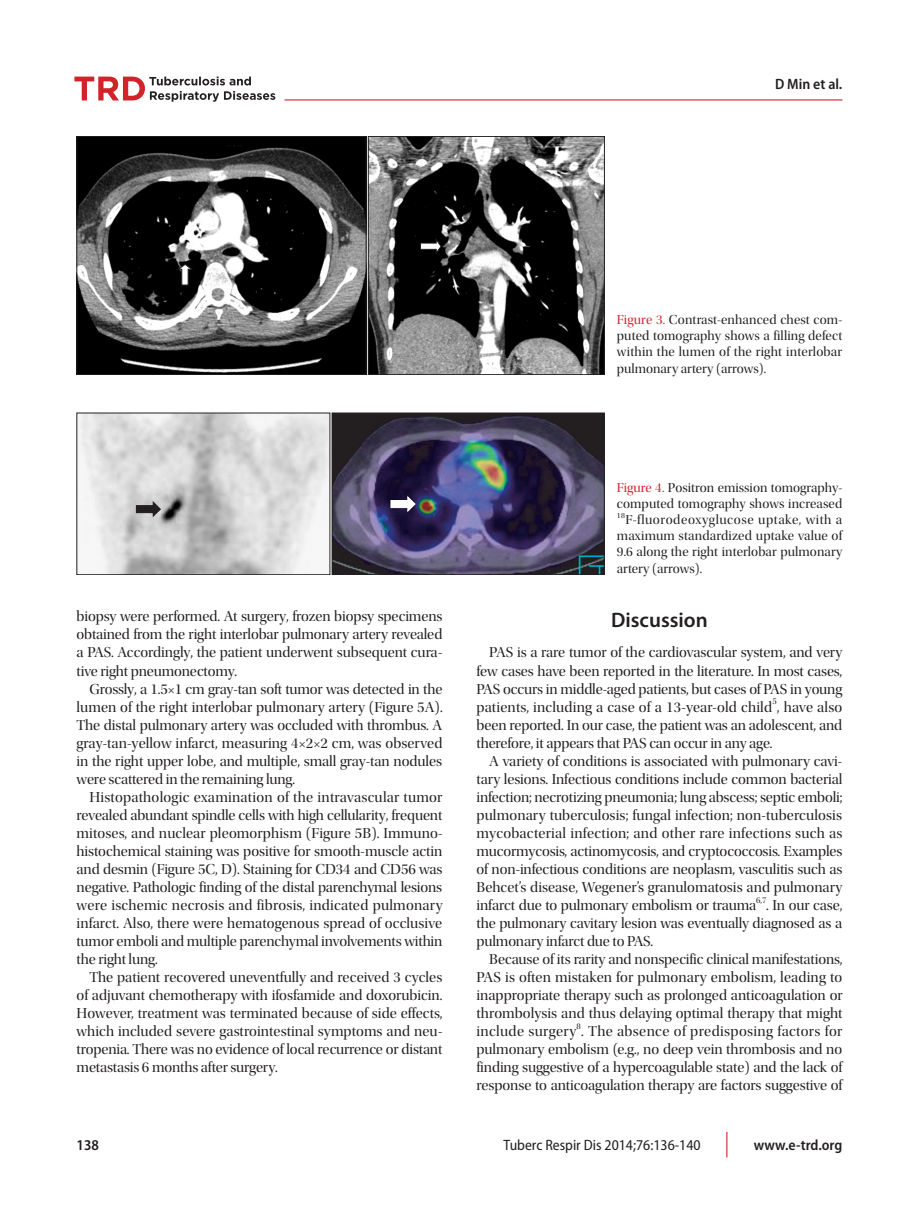
<style>
.page{position:relative;width:919px;height:1217px;background:#fff}
.page>*{position:absolute;margin:0;border:0;box-sizing:border-box;transform-origin:0 0}
.서론{font:600 21px "Myriad Pro";color:#231f20}
.본문{font:15px/18px "Utopia Std Disp";letter-spacing:-.01em;color:#231f20;text-align:justify}
.본문-저널명{font:semi-condensed 15px "Myriad Pro";color:#231f20}
.본문-온라인{font:600 semi-condensed 15px "Myriad Pro";color:#231f20}
.본문-1저자{font:600 semi-condensed 15px "Myriad Pro";color:#231f20}
.본문-페이지번호{font:600 semi-condensed 15px "Myriad Pro";color:#231f20}
.그림제목{font:13.5px/16.2px "Utopia Std Disp";letter-spacing:.005em;color:#231f20;text-align:justify}
.본문-2{font:8.7px "Utopia Std Disp";color:#231f20}
.그림제목-2{font:7.8px "Utopia Std Disp";color:#231f20}
.s1{color:#d1232a}
</style>
<div class="page">
<svg style="left:74px;top:77px;width:201px;height:25px"></svg>
<hr style="left:284px;top:99px;width:558px;height:1px;background:#d1232a">
<svg style="left:726px;top:1131px;width:1px;height:26px"></svg>
<svg style="left:77px;top:136px;width:527px;height:239px;background:#4c4c4c"></svg>
<svg style="left:176px;top:263px;width:18px;height:23px"></svg>
<svg style="left:419px;top:237px;width:23px;height:18px"></svg>
<svg style="left:77px;top:412px;width:527px;height:163px;background:#898897"></svg>
<svg style="left:136px;top:501px;width:25px;height:15px"></svg>
<svg style="left:390px;top:496px;width:25px;height:15px"></svg>
<p class="본문-1저자" style="left:775px;top:75px;width:69px">D Min et al.</p>
<p class="그림제목" style="left:617px;top:312px;width:227px"><span class="s1">Figure 3.</span> Contrast-enhanced chest com&shy;puted tomography shows a filling defect within the lumen of the right interlobar pulmonary artery (arrows).</p>
<p class="본문" style="left:77px;top:607px;width:367px">biopsy were performed. At surgery, frozen biopsy specimens obtained from the right interlobar pulmonary artery revealed a PAS. Accordingly, the patient underwent subsequent cura&shy;tive right pneumonectomy.</p>
<p class="본문" style="left:77px;top:679px;width:367px;text-indent:13px">Grossly, a 1.5×1 cm gray-tan soft tumor was detected in the lumen of the right interlobar pulmonary artery (Figure 5A).<br>The distal pulmonary artery was occluded with thrombus. A gray-tan-yellow infarct, measuring 4×2×2 cm, was observed in the right upper lobe, and multiple, small gray-tan nodules were scattered in the remaining lung.</p>
<p class="본문" style="left:77px;top:787px;width:367px;text-indent:13px">Histopathologic examination of the intravascular tumor revealed abundant spindle cells with high cellularity, frequent mitoses, and nuclear pleomorphism (Figure 5B). Immuno&shy;histochemical staining was positive for smooth-muscle actin and desmin (Figure 5C, D). Staining for CD34 and CD56 was negative. Pathologic finding of the distal parenchymal lesions were ischemic necrosis and fibrosis, indicated pulmonary infarct. Also, there were hematogenous spread of occlusive tumor emboli and multiple parenchymal involvements within the right lung.</p>
<p class="본문" style="left:77px;top:967px;width:367px;text-indent:13px">The patient recovered uneventfully and received 3 cycles of adjuvant chemotherapy with ifosfamide and doxorubicin.<br>However, treatment was terminated because of side effects, which included severe gastrointestinal symptoms and neu&shy;tropenia. There was no evidence of local recurrence or distant metastasis 6 months after surgery.</p>
<p class="그림제목" style="left:617px;top:479px;width:227px"><span class="s1">Figure 4.</span> Positron emission tomography&shy;computed tomography shows increased</p>
<p class="그림제목-2" style="left:617px;top:511px;width:10px">18</p>
<p class="그림제목" style="left:617px;top:511px;width:227px;text-indent:8px">F-fluorodeoxyglucose uptake, with a maximum standardized uptake value of 9.6 along the right interlobar pulmonary artery (arrows).</p>
<p class="서론" style="left:611px;top:606px;width:98px">Discussion</p>
<p class="본문" style="left:476px;top:643px;width:367px;text-indent:13px">PAS is a rare tumor of the cardiovascular system, and very few cases have been reported in the literature. In most cases, PAS occurs in middle-aged patients, but cases of PAS in young patients, including a case of a 13-year-old child , have also</p>
<p class="본문-2" style="left:772px;top:696px;width:6px">5</p>
<p class="본문" style="left:476px;top:715px;width:367px">been reported. In our case, the patient was an adolescent, and therefore, it appears that PAS can occur in any age.</p>
<p class="본문" style="left:476px;top:751px;width:367px;text-indent:13px">A variety of conditions is associated with pulmonary cavi&shy;tary lesions. Infectious conditions include common bacterial infection; necrotizing pneumonia; lung abscess; septic emboli; pulmonary tuberculosis; fungal infection; non-tuberculosis mycobacterial infection; and other rare infections such as mucormycosis, actinomycosis, and cryptococcosis. Examples of non-infectious conditions are neoplasm, vasculitis such as Behcet’s disease, Wegener’s granulomatosis and pulmonary infarct due to pulmonary embolism or trauma</p>
<p class="본문-2" style="left:756px;top:894px;width:12px">6,7</p>
<p class="본문" style="left:476px;top:895px;width:367px;text-indent:290px">. In our case, the pulmonary cavitary lesion was eventually diagnosed as a pulmonary infarct due to PAS.</p>
<p class="본문" style="left:476px;top:949px;width:367px;text-indent:13px">Because of its rarity and nonspecific clinical manifestations, PAS is often mistaken for pulmonary embolism, leading to inappropriate therapy such as prolonged anticoagulation or thrombolysis and thus delaying optimal therapy that might include surgery . The absence of predisposing factors for</p>
<p class="본문-2" style="left:576px;top:1020px;width:6px">8</p>
<p class="본문" style="left:476px;top:1039px;width:367px">pulmonary embolism (e.g., no deep vein thrombosis and no finding suggestive of a hypercoagulable state) and the lack of response to anticoagulation therapy are factors suggestive of</p>
<p class="본문-페이지번호" style="left:77px;top:1134px;width:24px">138</p>
<p class="본문-저널명" style="left:503px;top:1135px;width:198px">Tuberc Respir Dis 2014;76:136-140</p>
<p class="본문-온라인" style="left:753px;top:1134px;width:90px">www.e-trd.org</p>
</div>
